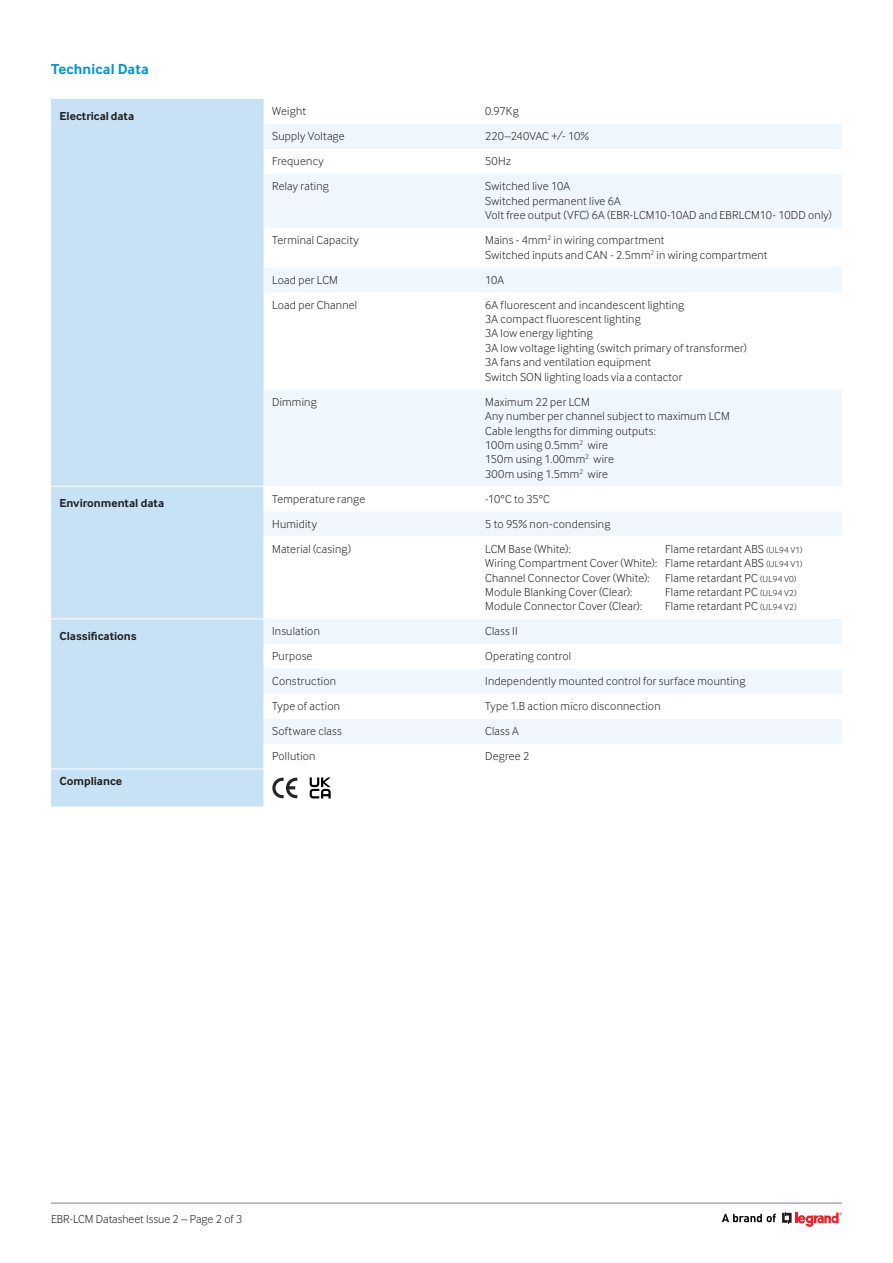
<style>
.page{position:relative;width:893px;height:1263px;background:#fff}
.page>*{position:absolute;margin:0;border:0;box-sizing:border-box;transform-origin:0 0}
.t1{font:700 15px "Inter Face";letter-spacing:.005em;color:#0095d9}
.t2{font:300 12px/14.4px "Inter Face";letter-spacing:.02em;color:#231f20}
.t3{font:700 12px "Inter Face";color:#231f20}
.t4{font:300 12px "Inter Face";color:#231f20}
.s1{font-size:9px}
</style>
<div class="page">
<div style="left:51px;top:99px;width:213px;height:708px;background:#c7e2f5"></div>
<svg style="left:264px;top:124px;width:578px;height:362px;fill:#f0f7fc"></svg>
<svg style="left:264px;top:512px;width:578px;height:287px"></svg>
<hr style="left:51px;top:769px;width:213px;height:1px;background:#fff">
<hr style="left:51px;top:486px;width:213px;height:1px;background:#fff">
<hr style="left:51px;top:619px;width:213px;height:1px;background:#fff">
<svg style="left:272px;top:778px;width:25px;height:20px"></svg>
<svg style="left:310px;top:777px;width:21px;height:21px"></svg>
<hr style="left:51px;top:1203px;width:791px;height:1px;background:#808285">
<svg style="left:782px;top:1212px;width:60px;height:15px"></svg>
<svg style="left:722px;top:1214px;width:54px;height:8px"></svg>
<p class="t1" style="left:51px;top:60px;width:99px">Technical Data</p>
<p class="t3" style="left:60px;top:109px;width:76px">Electrical data</p>
<p class="t2" style="left:272px;top:104px;width:35px">Weight</p>
<p class="t2" style="left:485px;top:104px;width:35px">0.97Kg</p>
<p class="t2" style="left:272px;top:129px;width:74px">Supply Voltage</p>
<p class="t4" style="left:485px;top:130px;width:106px">220–240VAC +/- 10%</p>
<p class="t2" style="left:272px;top:154px;width:53px">Frequency</p>
<p class="t2" style="left:485px;top:154px;width:28px">50Hz</p>
<p class="t2" style="left:272px;top:179px;width:58px">Relay rating</p>
<p class="t2" style="left:485px;top:179px;width:348px">Switched live 10A<br>Switched permanent live 6A<br>Volt free output (VFC) 6A (EBR-LCM10-10AD and EBRLCM10- 10DD only)</p>
<p class="t2" style="left:272px;top:233px;width:88px">Terminal Capacity</p>
<p class="t2" style="left:485px;top:233px;width:284px">Mains - 4mm<sup>2</sup> in wiring compartment<br>Switched inputs and CAN - 2.5mm<sup>2</sup> in wiring compartment</p>
<p class="t2" style="left:272px;top:272px;width:67px">Load per LCM</p>
<p class="t2" style="left:485px;top:272px;width:20px">10A</p>
<p class="t2" style="left:272px;top:297px;width:87px">Load per Channel</p>
<p class="t2" style="left:485px;top:297px;width:263px">6A fluorescent and incandescent lighting<br>3A compact fluorescent lighting<br>3A low energy lighting<br>3A low voltage lighting (switch primary of transformer)<br>3A fans and ventilation equipment<br>Switch SON lighting loads via a contactor</p>
<p class="t2" style="left:272px;top:394px;width:46px">Dimming</p>
<p class="t2" style="left:485px;top:394px;width:246px">Maximum 22 per LCM<br>Any number per channel subject to maximum LCM<br>Cable lengths for dimming outputs:<br>100m using 0.5mm<sup>2</sup> wire<br>150m using 1.00mm<sup>2</sup> wire<br>300m using 1.5mm<sup>2</sup> wire</p>
<p class="t3" style="left:60px;top:496px;width:106px">Environmental data</p>
<p class="t2" style="left:272px;top:491px;width:95px">Temperature range</p>
<p class="t2" style="left:485px;top:491px;width:66px">-10°C to 35°C</p>
<p class="t2" style="left:272px;top:516px;width:46px">Humidity</p>
<p class="t2" style="left:485px;top:516px;width:127px">5 to 95% non-condensing</p>
<p class="t2" style="left:272px;top:541px;width:81px">Material (casing)</p>
<p class="t2" style="left:485px;top:541px;width:87px">LCM Base (White):</p>
<p class="t2" style="left:485px;top:541px;width:319px;text-align:justify;text-indent:180px">Flame retardant ABS <span class="s1">(UL94 V1)<br></span>Wiring Compartment Cover (White): Flame retardant ABS <span class="s1">(UL94 V1)<br></span>Channel Connector Cover (White):</p>
<p class="t2" style="left:665px;top:570px;width:133px">Flame retardant PC <span class="s1">(UL94 V0)</span></p>
<p class="t2" style="left:485px;top:585px;width:149px">Module Blanking Cover (Clear):</p>
<p class="t2" style="left:665px;top:585px;width:133px">Flame retardant PC <span class="s1">(UL94 V2)</span></p>
<p class="t2" style="left:485px;top:599px;width:158px">Module Connector Cover (Clear):</p>
<p class="t2" style="left:665px;top:599px;width:133px">Flame retardant PC <span class="s1">(UL94 V2)</span></p>
<p class="t3" style="left:60px;top:629px;width:79px">Classifications</p>
<p class="t2" style="left:272px;top:624px;width:49px">Insulation</p>
<p class="t2" style="left:485px;top:624px;width:34px">Class II</p>
<p class="t2" style="left:272px;top:649px;width:42px">Purpose</p>
<p class="t2" style="left:485px;top:649px;width:87px">Operating control</p>
<p class="t2" style="left:272px;top:674px;width:66px">Construction</p>
<p class="t2" style="left:485px;top:674px;width:262px">Independently mounted control for surface mounting</p>
<p class="t2" style="left:272px;top:699px;width:69px">Type of action</p>
<p class="t2" style="left:485px;top:699px;width:177px">Type 1.B action micro disconnection</p>
<p class="t2" style="left:272px;top:724px;width:71px">Software class</p>
<p class="t2" style="left:485px;top:724px;width:35px">Class A</p>
<p class="t2" style="left:272px;top:749px;width:45px">Pollution</p>
<p class="t2" style="left:485px;top:749px;width:46px">Degree 2</p>
<p class="t3" style="left:60px;top:774px;width:64px">Compliance</p>
<p class="t4" style="left:51px;top:1212px;width:193px">EBR-LCM Datasheet Issue 2 – Page 2 of 3</p>
</div>
